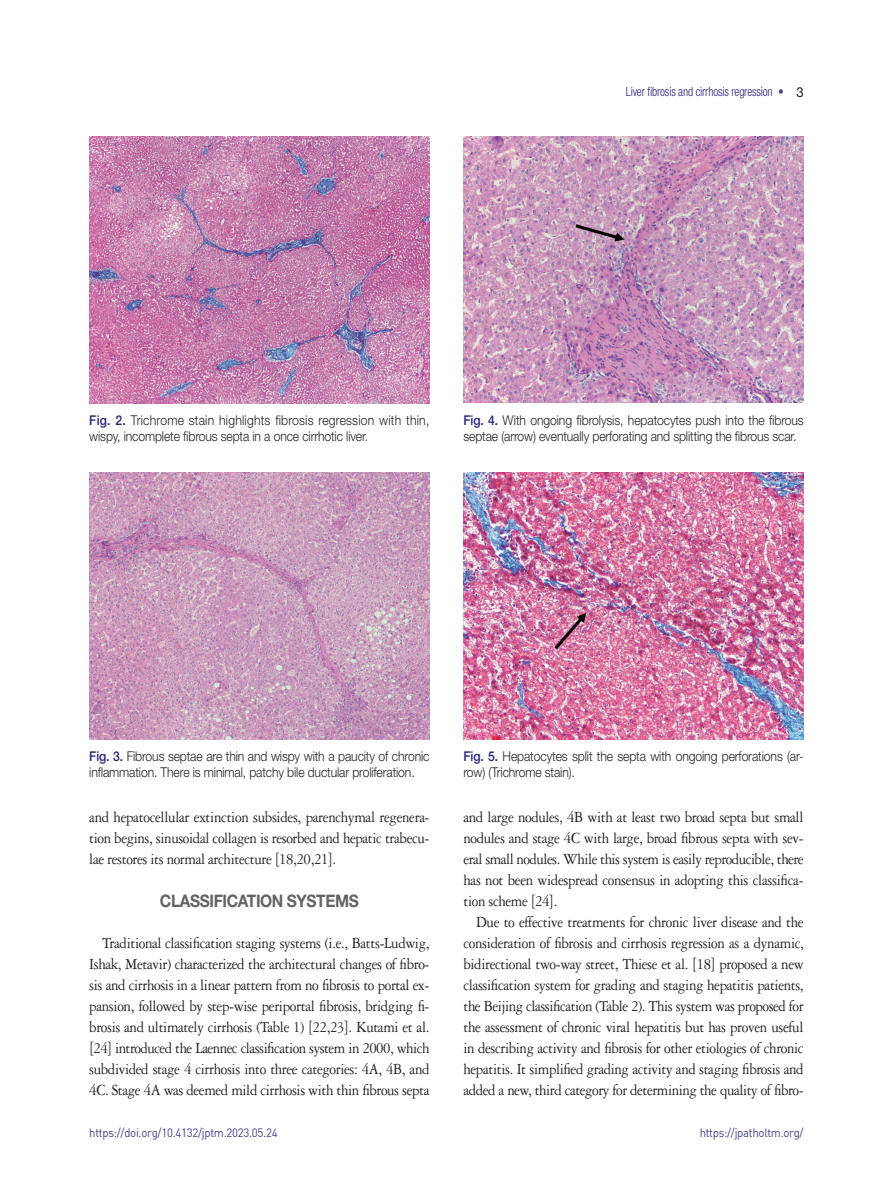
<style>
.page{position:relative;width:893px;height:1191px;background:#fff}
.page>*{position:absolute;margin:0;border:0;box-sizing:border-box;transform-origin:0 0}
.t1{font:700 17.25px "Helvetica Neue LT Std";letter-spacing:-.025em;color:#636366;scale:.9 1}
.t2{font:16.5px/21px "Garamond 3 LT Std";letter-spacing:-.025em;color:#231f20;text-align:justify;scale:.9 1}
.t3{font:300 13.5px/16.2px "Helvetica Neue LT Std";letter-spacing:-.01em;color:#231f20;scale:.9 1}
.t4{font:300 condensed 12.75px "Helvetica Neue LT Std";letter-spacing:-.01em;color:#26237b;scale:.9 1}
.t5{font:12px "Dinreg";letter-spacing:-.025em;color:#45428b;scale:.95 1}
.s1{color:#45428b}
.s2{font-weight:400;font-stretch:normal;font-size:13.8px;color:#231f20}
.s3{font-weight:500;color:#26237b}
.s4{font-family:"Adobe Garamond Pro"}
</style>
<div class="page">
<img style="left:89px;top:136px;width:340px;height:267px">
<img style="left:89px;top:472px;width:340px;height:267px">
<img style="left:463px;top:136px;width:341px;height:267px">
<img style="left:463px;top:472px;width:341px;height:267px">
<p class="t4" style="left:626px;top:84px;width:199px">Liver fibrosis and cirrhosis regression <span class="s1">•</span> <span class="s2">3</span></p>
<p class="t3" style="left:89px;top:411px;width:379px"><span class="s3">Fig. 2.</span> Trichrome stain highlights fibrosis regression with thin, wispy, incomplete fibrous septa in a once cirrhotic liver.</p>
<p class="t3" style="left:463px;top:411px;width:380px"><span class="s3">Fig. 4.</span> With ongoing fibrolysis, hepatocytes push into the fibrous septae (arrow) eventually perforating and splitting the fibrous scar.</p>
<p class="t3" style="left:89px;top:747px;width:379px"><span class="s3">Fig. 3.</span> Fibrous septae are thin and wispy with a paucity of chronic inflammation. There is minimal, patchy bile ductular proliferation.</p>
<p class="t2" style="left:89px;top:806px;width:379px">and hepatocellular extinction subsides, parenchymal regenera&shy;tion begins, sinusoidal collagen is resorbed and hepatic trabecu&shy;lae restores its normal architecture <span class="s4">[</span>18,20,21<span class="s4">]</span>.</p>
<p class="t1" style="left:160px;top:889px;width:222px">CLASSIFICATION SYSTEMS</p>
<p class="t2" style="left:89px;top:932px;width:380px;text-indent:13px">Traditional classification staging systems (i.e., Batts-Ludwig, Ishak, Metavir) characterized the architectural changes of fibro&shy;sis and cirrhosis in a linear pattern from no fibrosis to portal ex&shy;pansion, followed by step-wise periportal fibrosis, bridging fi&shy;brosis and ultimately cirrhosis (Table 1) <span class="s4">[</span>22,23<span class="s4">]</span>. Kutami et al. <span class="s4">[</span>24<span class="s4">]</span> introduced the Laennec classification system in 2000, which subdivided stage 4 cirrhosis into three categories: 4A, 4B, and 4C. Stage 4A was deemed mild cirrhosis with thin fibrous septa</p>
<p class="t3" style="left:463px;top:747px;width:379px"><span class="s3">Fig. 5.</span> Hepatocytes split the septa with ongoing perforations (ar&shy;row) (Trichrome stain).</p>
<p class="t2" style="left:463px;top:806px;width:379px">and large nodules, 4B with at least two broad septa but small nodules and stage 4C with large, broad fibrous septa with sev&shy;eral small nodules. While this system is easily reproducible, there has not been widespread consensus in adopting this classifica&shy;tion scheme <span class="s4">[</span>24<span class="s4">]</span>.</p>
<p class="t2" style="left:463px;top:911px;width:380px;text-indent:13px">Due to effective treatments for chronic liver disease and the consideration of fibrosis and cirrhosis regression as a dynamic, bidirectional two-way street, Thiese et al. <span class="s4">[</span>18<span class="s4">]</span> proposed a new classification system for grading and staging hepatitis patients, the Beijing classification (Table 2). This system was proposed for the assessment of chronic viral hepatitis but has proven useful in describing activity and fibrosis for other etiologies of chronic hepatitis. It simplified grading activity and staging fibrosis and added a new, third category for determining the quality of fibro-</p>
<p class="t5" style="left:89px;top:1125px;width:200px">https://doi.org/10.4132/jptm.2023.05.24</p>
<p class="t5" style="left:700px;top:1125px;width:111px">https://jpatholtm.org/</p>
</div>
